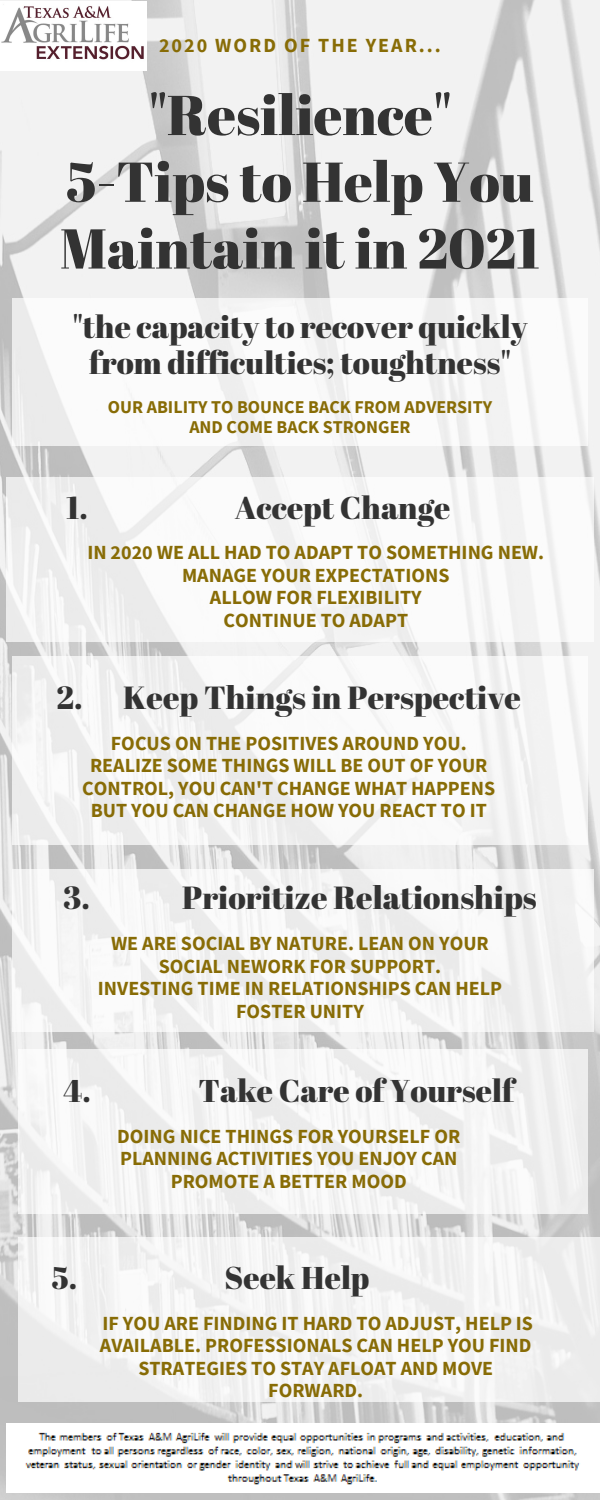
<style>
.page{position:relative;width:600px;height:1500px;background:#fff}
.page>*{position:absolute;margin:0;border:0;box-sizing:border-box;transform-origin:0 0}
.t1{font:56px/66.8px "Abril Fatface";color:#333}
.t2{font:32px "Abril Fatface";color:#333}
.t3{font:31.5px/36px "Abril Fatface";color:#333;text-align:center}
.t4{font:700 20px/22.5px "Source Sans Pro";color:#886c06;text-align:center}
.t5{font:700 20px "Source Sans Pro";letter-spacing:.1em;color:#886c06}
.t6{font:700 18px/20.2px "Source Sans Pro";color:#886c06;text-align:center}
</style>
<div class="page">
<img style="left:0;top:0;width:600px;height:1500px">
<div style="left:12px;top:298px;width:576px;height:147px;background:linear-gradient(to right,#f7f7f7,#f8f8f8)"></div>
<div style="left:6px;top:478px;width:588px;height:164px;background:linear-gradient(to right,#f3f3f3,#fafafa)"></div>
<div style="left:12px;top:656px;width:576px;height:188px;background:linear-gradient(to right,#f2f2f2,#f8f8f8)"></div>
<div style="left:12px;top:869px;width:582px;height:163px;background:#f5f5f5"></div>
<div style="left:18px;top:1049px;width:570px;height:165px;background:#f5f5f5"></div>
<div style="left:18px;top:1237px;width:582px;height:165px;background:#f2f2f2"></div>
<img style="left:0;top:2px;width:147px;height:68px">
<img style="left:6px;top:1423px;width:594px;height:70px">
<p class="t5" style="left:159px;top:32px;width:283px">2020 WORD OF THE YEAR...</p>
<p class="t1" style="left:148px;top:80px;width:305px">"Resilience"</p>
<p class="t1" style="left:60px;top:147px;width:482px">5-Tips to Help You<br>Maintain it in 2021</p>
<p class="t3" style="left:72px;top:308px;width:457px">"the capacity to recover quickly from difficulties; toughtness"</p>
<p class="t6" style="left:108px;top:397px;width:386px">OUR ABILITY TO BOUNCE BACK FROM ADVERSITY<br>AND COME BACK STRONGER</p>
<h3 class="t3" style="left:66px;top:489px;width:23px">1.</h3>
<p class="t3" style="left:235px;top:489px;width:217px">Accept Change</p>
<p class="t4" style="left:87px;top:541px;width:458px">IN 2020 WE ALL HAD TO ADAPT TO SOMETHING NEW.<br>MANAGE YOUR EXPECTATIONS</p>
<p class="t4" style="left:210px;top:586px;width:213px">ALLOW FOR FLEXIBILITY</p>
<p class="t4" style="left:223px;top:608px;width:186px">CONTINUE TO ADAPT</p>
<p class="t2" style="left:57px;top:675px;width:466px">2. Keep Things in Perspective</p>
<p class="t4" style="left:111px;top:732px;width:357px">FOCUS ON THE POSITIVES AROUND YOU.</p>
<p class="t4" style="left:82px;top:754px;width:414px">REALIZE SOME THINGS WILL BE OUT OF YOUR<br>CONTROL, YOU CAN'T CHANGE WHAT HAPPENS<br>BUT YOU CAN CHANGE HOW YOU REACT TO IT</p>
<p class="t2" style="left:63px;top:875px;width:28px">3.</p>
<p class="t2" style="left:182px;top:875px;width:356px">Prioritize Relationships</p>
<p class="t4" style="left:111px;top:932px;width:379px">WE ARE SOCIAL BY NATURE. LEAN ON YOUR<br>SOCIAL NEWORK FOR SUPPORT.</p>
<p class="t4" style="left:98px;top:977px;width:406px">INVESTING TIME IN RELATIONSHIPS CAN HELP<br>FOSTER UNITY</p>
<p class="t3" style="left:63px;top:1072px;width:29px">4.</p>
<p class="t3" style="left:199px;top:1072px;width:317px">Take Care of Yourself</p>
<p class="t4" style="left:117px;top:1124px;width:345px">DOING NICE THINGS FOR YOURSELF OR<br>PLANNING ACTIVITIES YOU ENJOY CAN<br>PROMOTE A BETTER MOOD</p>
<p class="t3" style="left:52px;top:1259px;width:27px">5.</p>
<p class="t3" style="left:225px;top:1259px;width:146px">Seek Help</p>
<p class="t4" style="left:100px;top:1311px;width:435px">IF YOU ARE FINDING IT HARD TO ADJUST, HELP IS<br>AVAILABLE. PROFESSIONALS CAN HELP YOU FIND<br>STRATEGIES TO STAY AFLOAT AND MOVE<br>FORWARD.</p>
</div>
